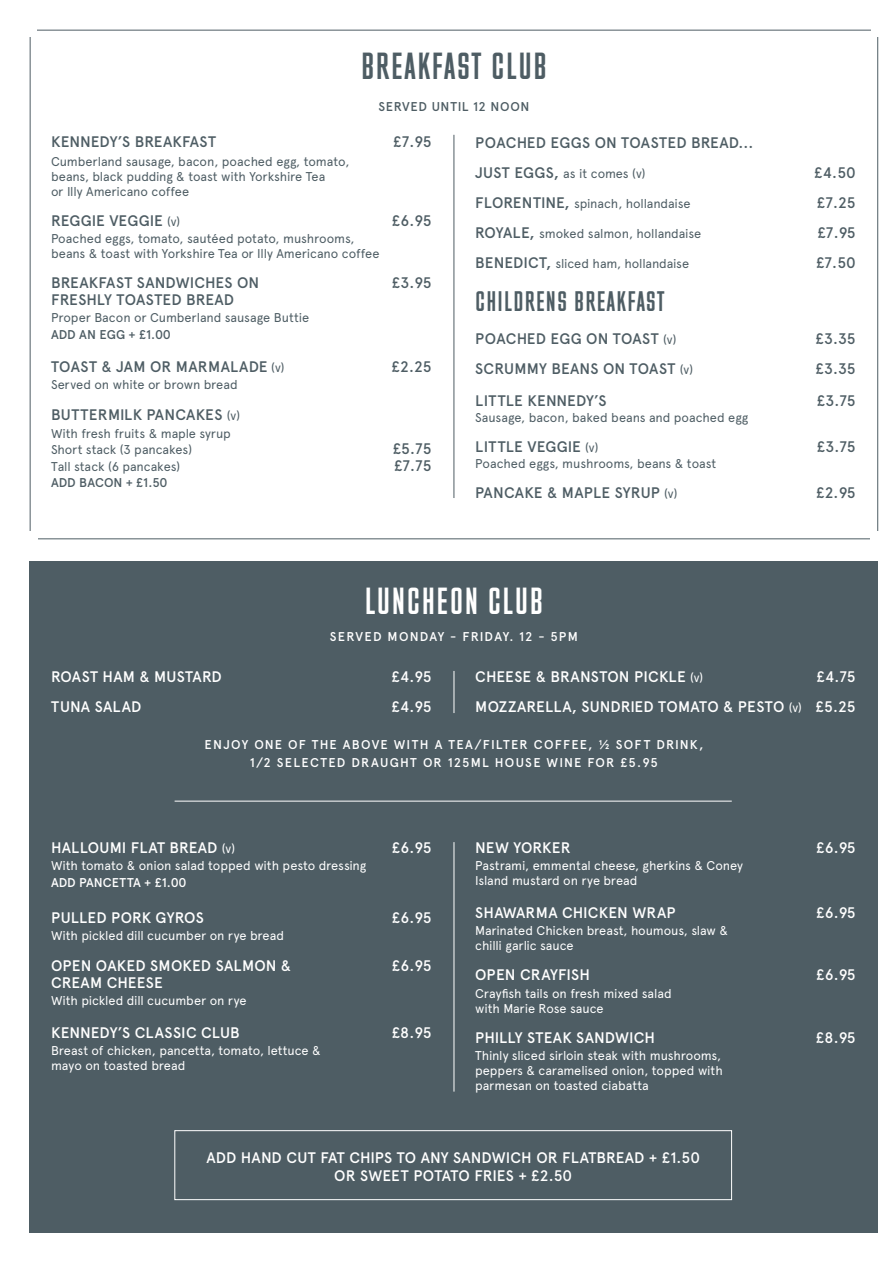
<style>
.page{position:relative;width:893px;height:1263px;background:#fff}
.page>*{position:absolute;margin:0;border:0;box-sizing:border-box;transform-origin:0 0}
.t1{font:36px "M Fred";letter-spacing:.04em;color:#4e5d64}
.t2{font:36px "M Fred";letter-spacing:.04em;color:#fff}
.t3{font:27px "M Fred";letter-spacing:.04em;color:#4e5d64}
.t4{font:500 15.3px/18.8px "Apercu";letter-spacing:.01em;color:#fff;text-align:center}
.t5{font:500 15.3px "Apercu";letter-spacing:.01em;color:#4e5d64}
.t6{font:12.75px/15px "Apercu";letter-spacing:-.01em;color:#4e5d64}
.t7{font:12.75px/15px "Apercu";letter-spacing:-.01em;color:#fff}
.t8{font:500 12.75px/18px "Apercu";letter-spacing:.095em;color:#fff;text-align:center}
.t9{font:500 12.75px "Apercu";letter-spacing:.015em;color:#4e5d64}
.t10{font:500 12.75px "Apercu";letter-spacing:.05em;color:#4e5d64}
.t11{font:500 12.75px "Apercu";color:#fff}
.s1{font-weight:400;font-size:12.75px}
.s2{font-weight:500;font-size:15.3px}
</style>
<div class="page">
<div style="left:30px;top:562px;width:848px;height:671px;background:#4e5d64"></div>
<div style="left:174px;top:1130px;width:558px;height:70px;border:1px solid #fff"></div>
<hr style="left:454px;top:135px;width:1px;height:363px;background:#4e5d64">
<hr style="left:454px;top:842px;width:1px;height:249px;background:#fff">
<hr style="left:454px;top:671px;width:1px;height:42px;background:#fff">
<hr style="left:175px;top:801px;width:557px;height:1px;background:#fff">
<p class="t1" style="left:361px;top:47px;width:187px">BREAKFAST CLUB</p>
<p class="t10" style="left:378px;top:98px;width:152px">SERVED UNTIL 12 NOON</p>
<p class="t5" style="left:51px;top:133px;width:167px">KENNEDY’S BREAKFAST</p>
<p class="t5" style="left:393px;top:133px;width:40px">£7.95</p>
<p class="t6" style="left:51px;top:154px;width:300px">Cumberland sausage, bacon, poached egg, tomato, beans, black pudding &amp; toast with Yorkshire Tea<br>or Illy Americano coffee</p>
<p class="t5" style="left:51px;top:212px;width:131px">REGGIE VEGGIE <span class="s1">(v)</span></p>
<p class="t5" style="left:392px;top:212px;width:41px">£6.95</p>
<p class="t6" style="left:51px;top:231px;width:330px">Poached eggs, tomato, sautéed potato, mushrooms, beans &amp; toast with Yorkshire Tea or Illy Americano coffee</p>
<p class="t5" style="left:51px;top:274px;width:210px">BREAKFAST SANDWICHES ON</p>
<p class="t5" style="left:392px;top:274px;width:41px">£3.95</p>
<p class="t5" style="left:51px;top:290px;width:185px">FRESHLY TOASTED BREAD</p>
<p class="t6" style="left:51px;top:310px;width:260px">Proper Bacon or Cumberland sausage Buttie</p>
<p class="t9" style="left:51px;top:327px;width:121px">ADD AN EGG + £1.00</p>
<p class="t5" style="left:51px;top:357px;width:235px">TOAST &amp; JAM OR MARMALADE <span class="s1">(v)</span></p>
<p class="t5" style="left:391px;top:357px;width:42px">£2.25</p>
<p class="t6" style="left:51px;top:377px;width:188px">Served on white or brown bread</p>
<p class="t5" style="left:51px;top:406px;width:190px">BUTTERMILK PANCAKES <span class="s1">(v)</span></p>
<p class="t6" style="left:51px;top:426px;width:181px">With fresh fruits &amp; maple syrup</p>
<p class="t6" style="left:51px;top:442px;width:143px">Short stack (3 pancakes)</p>
<p class="t5" style="left:393px;top:440px;width:40px">£5.75</p>
<p class="t6" style="left:51px;top:459px;width:131px">Tall stack (6 pancakes)</p>
<p class="t5" style="left:394px;top:456px;width:39px">£7.75</p>
<p class="t9" style="left:51px;top:475px;width:118px">ADD BACON + £1.50</p>
<p class="t5" style="left:475px;top:133px;width:279px">POACHED EGGS ON TOASTED BREAD...</p>
<p class="t6" style="left:475px;top:166px;width:172px"><span class="s2">JUST EGGS,</span> as it comes (v)</p>
<p class="t5" style="left:814px;top:163px;width:43px">£4.50</p>
<p class="t6" style="left:475px;top:196px;width:217px"><span class="s2">FLORENTINE,</span> spinach, hollandaise</p>
<p class="t5" style="left:817px;top:193px;width:40px">£7.25</p>
<p class="t6" style="left:475px;top:226px;width:228px"><span class="s2">ROYALE,</span> smoked salmon, hollandaise</p>
<p class="t5" style="left:817px;top:223px;width:40px">£7.95</p>
<p class="t6" style="left:475px;top:256px;width:215px"><span class="s2">BENEDICT,</span> sliced ham, hollandaise</p>
<p class="t5" style="left:816px;top:253px;width:41px">£7.50</p>
<p class="t3" style="left:475px;top:287px;width:191px">CHILDRENS BREAKFAST</p>
<p class="t5" style="left:475px;top:330px;width:203px">POACHED EGG ON TOAST <span class="s1">(v)</span></p>
<p class="t5" style="left:815px;top:330px;width:42px">£3.35</p>
<p class="t5" style="left:475px;top:360px;width:219px">SCRUMMY BEANS ON TOAST <span class="s1">(v)</span></p>
<p class="t5" style="left:815px;top:360px;width:42px">£3.35</p>
<p class="t5" style="left:475px;top:391px;width:133px">LITTLE KENNEDY’S</p>
<p class="t5" style="left:817px;top:391px;width:40px">£3.75</p>
<p class="t6" style="left:475px;top:410px;width:275px">Sausage, bacon, baked beans and poached egg</p>
<p class="t5" style="left:475px;top:438px;width:125px">LITTLE VEGGIE <span class="s1">(v)</span></p>
<p class="t5" style="left:817px;top:438px;width:40px">£3.75</p>
<p class="t6" style="left:475px;top:456px;width:243px">Poached eggs, mushrooms, beans &amp; toast</p>
<p class="t5" style="left:475px;top:483px;width:204px">PANCAKE &amp; MAPLE SYRUP <span class="s1">(v)</span></p>
<p class="t5" style="left:816px;top:483px;width:41px">£2.95</p>
<p class="t2" style="left:365px;top:582px;width:180px">LUNCHEON CLUB</p>
<p class="t8" style="left:330px;top:628px;width:250px">SERVED MONDAY - FRIDAY. 12 - 5PM</p>
<p class="t4" style="left:51px;top:667px;width:172px">ROAST HAM &amp; MUSTARD</p>
<p class="t4" style="left:391px;top:667px;width:42px">£4.95</p>
<p class="t4" style="left:51px;top:697px;width:92px">TUNA SALAD</p>
<p class="t4" style="left:391px;top:697px;width:42px">£4.95</p>
<p class="t4" style="left:475px;top:667px;width:229px">CHEESE &amp; BRANSTON PICKLE <span class="s1">(v)</span></p>
<p class="t4" style="left:816px;top:667px;width:41px">£4.75</p>
<p class="t4" style="left:475px;top:697px;width:382px">MOZZARELLA, SUNDRIED TOMATO &amp; PESTO <span class="s1">(v)</span> £5.25</p>
<p class="t8" style="left:204px;top:736px;width:501px">ENJOY ONE OF THE ABOVE WITH A TEA/FILTER COFFEE, ½ SOFT DRINK,<br>1/2 SELECTED DRAUGHT OR 125ML HOUSE WINE FOR £5.95</p>
<p class="t4" style="left:51px;top:838px;width:186px">HALLOUMI FLAT BREAD <span class="s1">(v)</span></p>
<p class="t4" style="left:392px;top:838px;width:41px">£6.95</p>
<p class="t7" style="left:51px;top:858px;width:317px">With tomato &amp; onion salad topped with pesto dressing</p>
<p class="t11" style="left:51px;top:875px;width:137px">ADD PANCETTA + £1.00</p>
<p class="t4" style="left:51px;top:908px;width:154px">PULLED PORK GYROS</p>
<p class="t4" style="left:392px;top:908px;width:41px">£6.95</p>
<p class="t7" style="left:51px;top:928px;width:235px">With pickled dill cucumber on rye bread</p>
<p class="t4" style="left:51px;top:957px;width:242px">OPEN OAKED SMOKED SALMON &amp;</p>
<p class="t4" style="left:392px;top:957px;width:41px">£6.95</p>
<p class="t4" style="left:51px;top:973px;width:113px">CREAM CHEESE</p>
<p class="t7" style="left:51px;top:993px;width:197px">With pickled dill cucumber on rye</p>
<p class="t4" style="left:51px;top:1023px;width:190px">KENNEDY’S CLASSIC CLUB</p>
<p class="t4" style="left:392px;top:1023px;width:41px">£8.95</p>
<p class="t7" style="left:51px;top:1043px;width:271px">Breast of chicken, pancetta, tomato, lettuce &amp; mayo on toasted bread</p>
<p class="t4" style="left:475px;top:838px;width:97px">NEW YORKER</p>
<p class="t4" style="left:816px;top:838px;width:41px">£6.95</p>
<p class="t7" style="left:475px;top:858px;width:269px">Pastrami, emmental cheese, gherkins &amp; Coney<br>Island mustard on rye bread</p>
<p class="t4" style="left:475px;top:903px;width:202px">SHAWARMA CHICKEN WRAP</p>
<p class="t4" style="left:816px;top:903px;width:41px">£6.95</p>
<p class="t7" style="left:475px;top:923px;width:254px">Marinated Chicken breast, houmous, slaw &amp; chilli garlic sauce</p>
<p class="t4" style="left:475px;top:966px;width:116px">OPEN CRAYFISH</p>
<p class="t4" style="left:816px;top:966px;width:41px">£6.95</p>
<p class="t7" style="left:475px;top:986px;width:198px">Crayfish tails on fresh mixed salad with Marie Rose sauce</p>
<p class="t4" style="left:475px;top:1028px;width:181px">PHILLY STEAK SANDWICH</p>
<p class="t4" style="left:816px;top:1028px;width:41px">£8.95</p>
<p class="t7" style="left:475px;top:1048px;width:249px">Thinly sliced sirloin steak with mushrooms, peppers &amp; caramelised onion, topped with parmesan on toasted ciabatta</p>
<p class="t4" style="left:206px;top:1148px;width:495px">ADD HAND CUT FAT CHIPS TO ANY SANDWICH OR FLATBREAD + £1.50<br>OR SWEET POTATO FRIES + £2.50</p>
</div>
